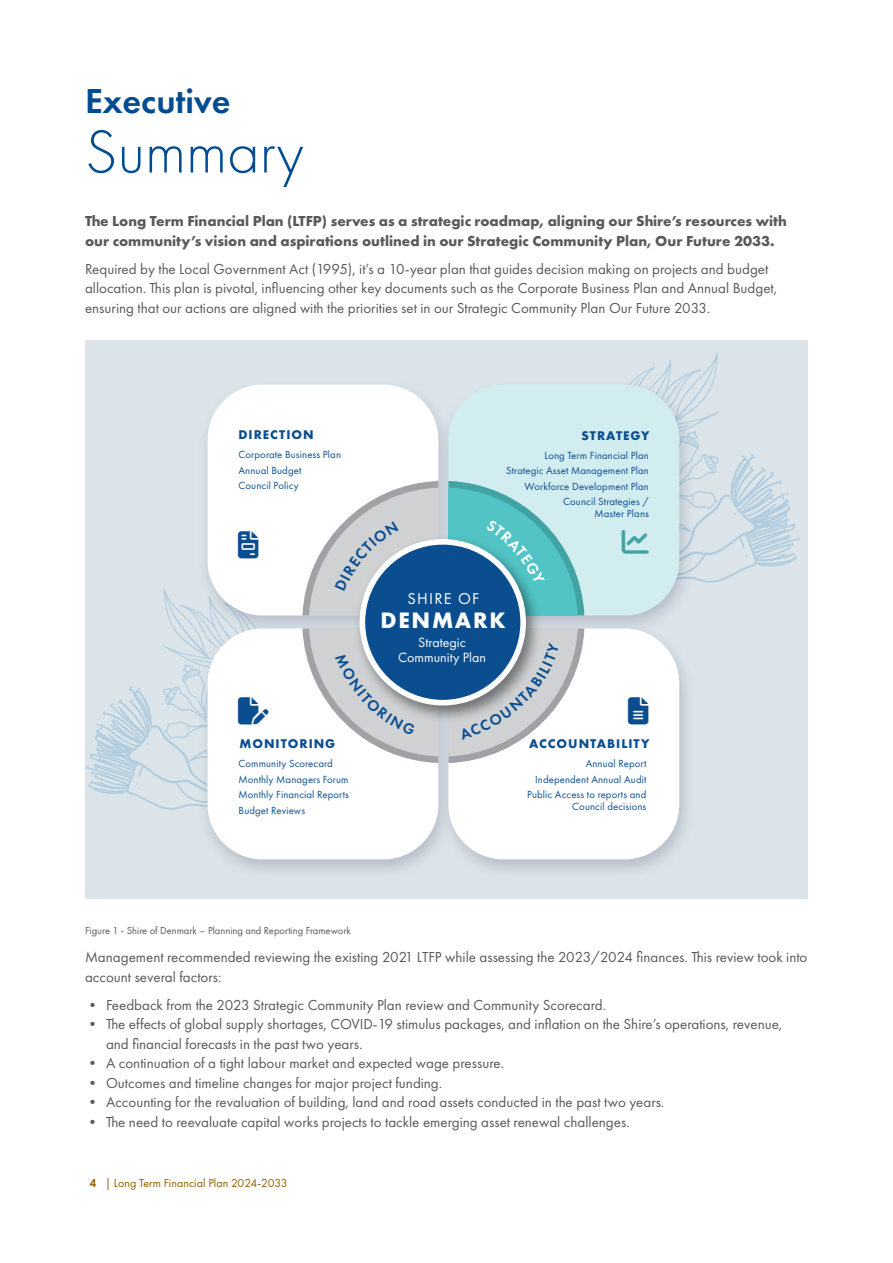
<style>
.page{position:relative;width:893px;height:1263px;background:#fff}
.page>*{position:absolute;margin:0;border:0;box-sizing:border-box;transform-origin:0 0}
.t1{font:300 63px "Futura PT";color:#004c92}
.t2{font:600 36px "Futura PT";color:#004c92}
.t3{font:700 23.25px "Futura PT";letter-spacing:.075em;color:#fff}
.t4{font:16.35px "Futura PT";letter-spacing:.075em;color:#fff}
.t5{font:15px/19.5px "Futura PT";color:#58595b}
.t6{font:700 15px/19.5px "Futura PT";color:#58595b}
.t7{font:13.95px/15px "Futura PT";color:#fff;text-align:center}
.t8{font:700 13.05px "Futura PT";letter-spacing:.075em;color:#0a4e90}
.t9{font:12px "Futura PT";color:#916000}
.t10{font:10.65px/15.5px "Futura PT";letter-spacing:.01em;color:#0a4e90}
.t11{font:10.5px "Futura PT";color:#58595b}
.s1{font-weight:600}
</style>
<div class="page">
<div style="left:85px;top:341px;width:723px;height:558px;background:#dbe4e9"></div>
<img style="left:206px;top:384px;width:481px;height:487px">
<div style="left:448px;top:385px;width:231px;height:230px;background:#d2edef;border-radius:55px"></div>
<div style="left:448px;top:628px;width:231px;height:231px;background:#fff;border-radius:55px"></div>
<div style="left:208px;top:385px;width:230px;height:230px;background:#fff;border-radius:55px"></div>
<div style="left:208px;top:628px;width:230px;height:231px;background:#fff;border-radius:55px"></div>
<div style="left:365px;top:545px;width:155px;height:155px;background:#0a4e90;border-radius:50%"></div>
<svg style="left:596px;top:352px;width:204px;height:231px"></svg>
<svg style="left:85px;top:588px;width:195px;height:222px"></svg>
<svg style="left:302px;top:481px;width:137px;height:135px"></svg>
<svg style="left:448px;top:481px;width:136px;height:135px"></svg>
<svg style="left:302px;top:628px;width:137px;height:135px"></svg>
<svg style="left:448px;top:628px;width:136px;height:135px"></svg>
<h2 class="t2" style="left:85px;top:78px;width:147px">Executive</h2>
<h1 class="t1" style="left:85px;top:116px;width:220px">Summary</h1>
<p class="t6" style="left:85px;top:211px;width:703px">The Long Term Financial Plan (LTFP) serves as a strategic roadmap, aligning our Shire’s resources with our community’s vision and aspirations outlined in our Strategic Community Plan, Our Future 2033.</p>
<p class="t5" style="left:85px;top:259px;width:694px">Required by the Local Government Act (1995), it’s a 10-year plan that guides decision making on projects and budget allocation. This plan is pivotal, influencing other key documents such as the Corporate Business Plan and Annual Budget, ensuring that our actions are aligned with the priorities set in our Strategic Community Plan Our Future 2033.</p>
<p class="t8" style="left:239px;top:426px;width:77px">DIRECTION</p>
<p class="t10" style="left:239px;top:447px;width:104px">Corporate Business Plan<br>Annual Budget<br>Council Policy</p>
<p class="t8" style="left:239px;top:735px;width:97px">MONITORING</p>
<p class="t10" style="left:239px;top:756px;width:112px">Community Scorecard<br>Monthly Managers Forum<br>Monthly Financial Reports<br>Budget Reviews</p>
<p class="t8" style="left:581px;top:427px;width:70px">STRATEGY</p>
<p class="t10" style="left:506px;top:448px;width:144px;text-align:right">Long Term Financial Plan<br>Strategic Asset Management Plan<br>Workforce Development Plan<br>Council Strategies /</p>
<p class="t10" style="left:594px;top:506px;width:56px">Master Plans</p>
<p class="t4" style="left:408px;top:589px;width:73px">SHIRE OF</p>
<h3 class="t3" style="left:381px;top:605px;width:127px">DENMARK</h3>
<p class="t7" style="left:398px;top:635px;width:89px">Strategic<br>Community Plan</p>
<p class="t8" style="left:529px;top:735px;width:122px">ACCOUNTABILITY</p>
<p class="t10" style="left:527px;top:756px;width:121px;text-align:right">Annual Report<br>Independent Annual Audit<br>Public Access to reports and</p>
<p class="t10" style="left:572px;top:799px;width:76px">Council decisions</p>
<p class="t11" style="left:85px;top:924px;width:267px">Figure 1 - Shire of Denmark – Planning and Reporting Framework</p>
<p class="t5" style="left:85px;top:947px;width:724px">Management recommended reviewing the existing 2021 LTFP while assessing the 2023/2024 finances. This review took into account several factors:</p>
<p class="t5" style="left:85px;top:995px;width:523px">• Feedback from the 2023 Strategic Community Plan review and Community Scorecard.</p>
<p class="t5" style="left:106px;top:1014px;width:678px;text-indent:-21px">• The effects of global supply shortages, COVID-19 stimulus packages, and inflation on the Shire’s operations, revenue, and financial forecasts in the past two years.</p>
<p class="t5" style="left:85px;top:1053px;width:420px">• A continuation of a tight labour market and expected wage pressure.</p>
<p class="t5" style="left:85px;top:1073px;width:359px">• Outcomes and timeline changes for major project funding.</p>
<p class="t5" style="left:85px;top:1092px;width:581px">• Accounting for the revaluation of building, land and road assets conducted in the past two years.</p>
<p class="t5" style="left:85px;top:1112px;width:546px">• The need to reevaluate capital works projects to tackle emerging asset renewal challenges.</p>
<p class="t9" style="left:90px;top:1176px;width:200px"><span class="s1">4</span> | Long Term Financial Plan 2024-2033</p>
</div>
